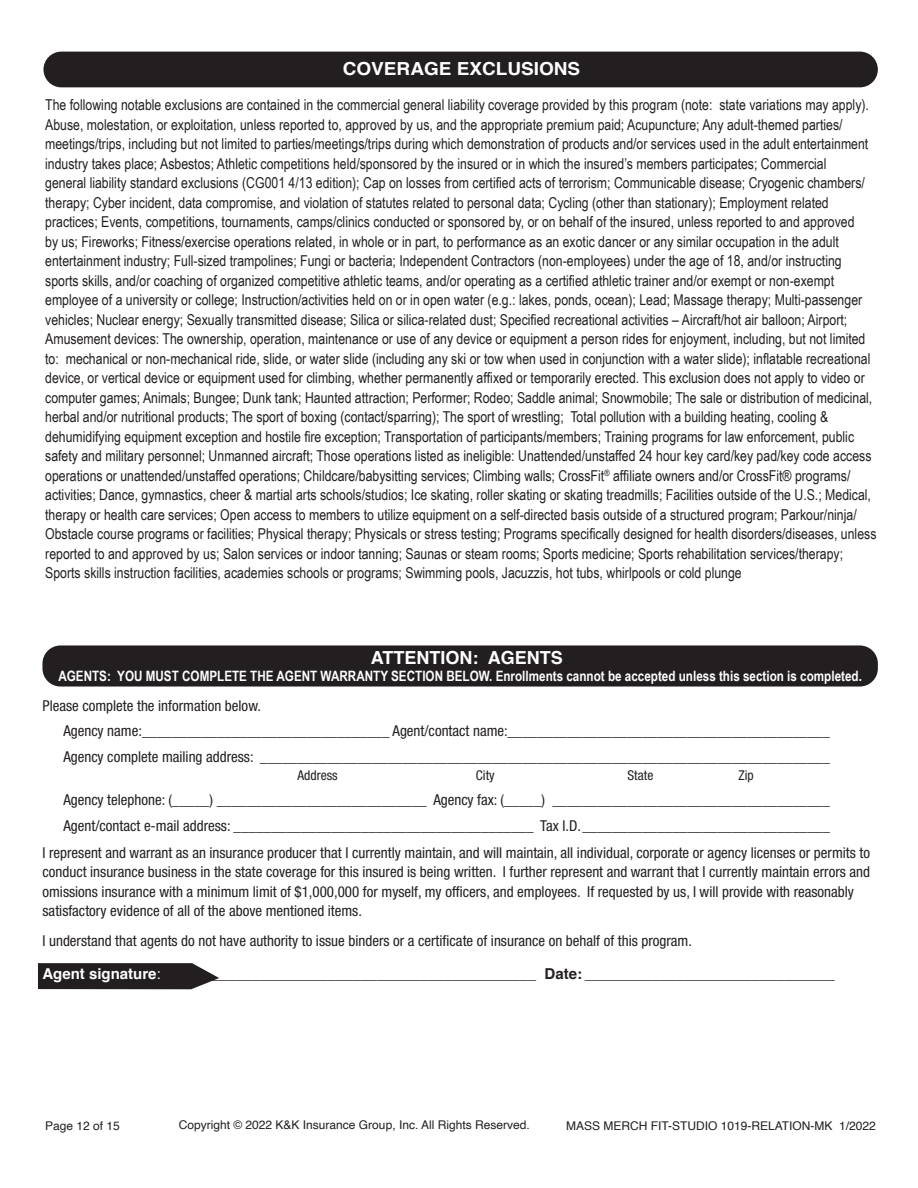
<style>
.page{position:relative;width:918px;height:1188px;background:#fff}
.page>*{position:absolute;margin:0;border:0;box-sizing:border-box;transform-origin:0 0}
.t1{font:700 18px "Helvetica";color:#fff;scale:1.05 1}
.t2{font:700 18px "Helvetica";color:#fff}
.t3{font:15px/19.5px "Arial Narrow";color:#231f20}
.t4{font:condensed 15px/25.5px "Helvetica Neue";color:#231f20}
.t5{font:15px "Helvetica";color:#231f20}
.t6{font:700 14.25px "Arial Narrow";color:#fff}
.t7{font:condensed 13.5px "Helvetica Neue";color:#231f20}
.t8{font:12px "Helvetica";color:#231f20}
.s1{font-weight:700;color:#fff}
.s2{color:#fff}
.s3{font-weight:700}
</style>
<div class="page">
<div style="left:43px;top:52px;width:835px;height:35px;background:#231f20;border-radius:18px"></div>
<svg style="left:38px;top:963px;width:181px;height:26px;background:#343031"></svg>
<div style="left:42px;top:645px;width:836px;height:42px;background:#231f20;border-radius:18px"></div>
<p class="t1" style="left:343px;top:54px;width:228px">COVERAGE EXCLUSIONS</p>
<p class="t3" style="left:45px;top:95px;width:833px">The following notable exclusions are contained in the commercial general liability coverage provided by this program (note: state variations may apply).<br>Abuse, molestation, or exploitation, unless reported to, approved by us, and the appropriate premium paid; Acupuncture; Any adult-themed parties/ meetings/trips, including but not limited to parties/meetings/trips during which demonstration of products and/or services used in the adult entertainment industry takes place; Asbestos; Athletic competitions held/sponsored by the insured or in which the insured’s members participates; Commercial<br>general liability standard exclusions (CG001 4/13 edition); Cap on losses from certified acts of terrorism; Communicable disease; Cryogenic chambers/ therapy; Cyber incident, data compromise, and violation of statutes related to personal data; Cycling (other than stationary); Employment related practices; Events, competitions, tournaments, camps/clinics conducted or sponsored by, or on behalf of the insured, unless reported to and approved<br>by us; Fireworks; Fitness/exercise operations related, in whole or in part, to performance as an exotic dancer or any similar occupation in the adult entertainment industry; Full-sized trampolines; Fungi or bacteria; Independent Contractors (non-employees) under the age of 18, and/or instructing sports skills, and/or coaching of organized competitive athletic teams, and/or operating as a certified athletic trainer and/or exempt or non-exempt employee of a university or college; Instruction/activities held on or in open water (e.g.: lakes, ponds, ocean); Lead; Massage therapy; Multi-passenger vehicles; Nuclear energy; Sexually transmitted disease; Silica or silica-related dust; Specified recreational activities – Aircraft/hot air balloon; Airport; Amusement devices: The ownership, operation, maintenance or use of any device or equipment a person rides for enjoyment, including, but not limited to: mechanical or non-mechanical ride, slide, or water slide (including any ski or tow when used in conjunction with a water slide); inflatable recreational device, or vertical device or equipment used for climbing, whether permanently affixed or temporarily erected. This exclusion does not apply to video or computer games; Animals; Bungee; Dunk tank; Haunted attraction; Performer; Rodeo; Saddle animal; Snowmobile; The sale or distribution of medicinal, herbal and/or nutritional products; The sport of boxing (contact/sparring); The sport of wrestling; Total pollution with a building heating, cooling &amp; dehumidifying equipment exception and hostile fire exception; Transportation of participants/members; Training programs for law enforcement, public safety and military personnel; Unmanned aircraft; Those operations listed as ineligible: Unattended/unstaffed 24 hour key card/key pad/key code access operations or unattended/unstaffed operations; Childcare/babysitting services; Climbing walls; CrossFit<sup>®</sup> affiliate owners and/or CrossFit® programs/ activities; Dance, gymnastics, cheer &amp; martial arts schools/studios; Ice skating, roller skating or skating treadmills; Facilities outside of the U.S.; Medical, therapy or health care services; Open access to members to utilize equipment on a self-directed basis outside of a structured program; Parkour/ninja/ Obstacle course programs or facilities; Physical therapy; Physicals or stress testing; Programs specifically designed for health disorders/diseases, unless reported to and approved by us; Salon services or indoor tanning; Saunas or steam rooms; Sports medicine; Sports rehabilitation services/therapy; Sports skills instruction facilities, academies schools or programs; Swimming pools, Jacuzzis, hot tubs, whirlpools or cold plunge</p>
<p class="t2" style="left:371px;top:643px;width:194px">ATTENTION: AGENTS</p>
<p class="t6" style="left:58px;top:665px;width:805px">AGENTS: YOU MUST COMPLETE THE AGENT WARRANTY SECTION BELOW. Enrollments cannot be accepted unless this section is completed.</p>
<p class="t4" style="left:63px;top:693px;width:768px;text-indent:-21px">Please complete the information below.<br>Agency name:_________________________________ Agent/contact name:___________________________________________<br>Agency complete mailing address: ____________________________________________________________________________</p>
<p class="t7" style="left:297px;top:767px;width:42px">Address</p>
<p class="t7" style="left:476px;top:767px;width:20px">City</p>
<p class="t7" style="left:627px;top:767px;width:27px">State</p>
<p class="t7" style="left:738px;top:767px;width:17px">Zip</p>
<p class="t4" style="left:63px;top:787px;width:768px">Agency telephone: (_____) ____________________________ Agency fax: (_____) _____________________________________<br>Agent/contact e-mail address: ________________________________________ Tax I.D._________________________________</p>
<p class="t4" style="left:42px;top:843px;width:829px;line-height:19.5px">I represent and warrant as an insurance producer that I currently maintain, and will maintain, all individual, corporate or agency licenses or permits to conduct insurance business in the state coverage for this insured is being written. I further represent and warrant that I currently maintain errors and omissions insurance with a minimum limit of $1,000,000 for myself, my officers, and employees. If requested by us, I will provide with reasonably satisfactory evidence of all of the above mentioned items.</p>
<p class="t4" style="left:42px;top:928px;width:651px">I understand that agents do not have authority to issue binders or a certificate of insurance on behalf of this program.</p>
<p class="t5" style="left:42px;top:962px;width:794px"><span class="s1">Agent signature</span><span class="s2">:</span> ____________________________________________ <span class="s3">Date:</span> ______________________________</p>
<p class="t8" style="left:179px;top:1115px;width:353px">Copyright © 2022 K&amp;K Insurance Group, Inc. All Rights Reserved.</p>
<p class="t8" style="left:45px;top:1117px;width:76px">Page 12 of 15</p>
<p class="t8" style="left:566px;top:1116px;width:311px">MASS MERCH FIT-STUDIO 1019-RELATION-MK 1/2022</p>
</div>
